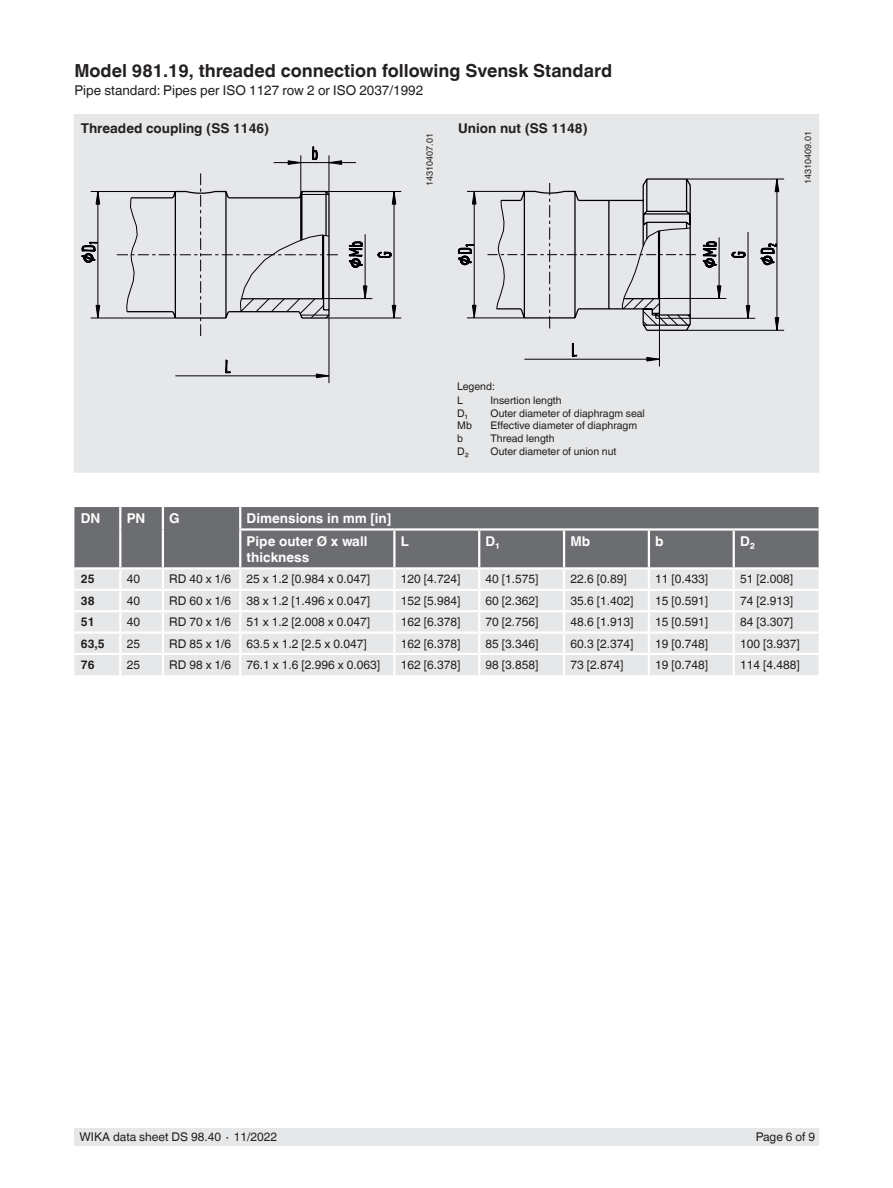
<style>
.page{position:relative;width:893px;height:1188px;background:#fff}
.page>*{position:absolute;margin:0;border:0;box-sizing:border-box;transform-origin:0 0}
.t1{font:700 18px "Helvetica World";color:#231f20}
.t2{font:700 13.5px/22.5px "Helvetica World";color:#fff}
.t3{font:13.5px "Helvetica World";color:#231f20}
.t4{font:700 13.5px "Helvetica World";color:#231f20}
.t5{font:12px "Helvetica World";color:#231f20}
.t6{font:700 12px "Helvetica World";color:#231f20}
.t7{font:10.5px/13.5px "Helvetica World";color:#231f20}
.t8{font:9px "Helvetica World";color:#231f20}
</style>
<div class="page">
<div style="left:75px;top:1128px;width:744px;height:17px;background:#e6e7e9"></div>
<div style="left:74px;top:507px;width:745px;height:60px;background:#6c6d70"></div>
<div style="left:74px;top:570px;width:745px;height:105px;background:#e6e7e9"></div>
<hr style="left:74px;top:589px;width:46px;height:2px;background:#fff">
<hr style="left:120px;top:589px;width:43px;height:2px;background:#fff">
<hr style="left:163px;top:589px;width:77px;height:2px;background:#fff">
<hr style="left:240px;top:589px;width:154px;height:2px;background:#fff">
<hr style="left:394px;top:589px;width:85px;height:2px;background:#fff">
<hr style="left:479px;top:589px;width:85px;height:2px;background:#fff">
<hr style="left:564px;top:589px;width:85px;height:2px;background:#fff">
<hr style="left:649px;top:589px;width:85px;height:2px;background:#fff">
<hr style="left:734px;top:589px;width:85px;height:2px;background:#fff">
<hr style="left:74px;top:610px;width:46px;height:2px;background:#fff">
<hr style="left:120px;top:610px;width:43px;height:2px;background:#fff">
<hr style="left:163px;top:610px;width:77px;height:2px;background:#fff">
<hr style="left:240px;top:610px;width:154px;height:2px;background:#fff">
<hr style="left:394px;top:610px;width:85px;height:2px;background:#fff">
<hr style="left:479px;top:610px;width:85px;height:2px;background:#fff">
<hr style="left:564px;top:610px;width:85px;height:2px;background:#fff">
<hr style="left:649px;top:610px;width:85px;height:2px;background:#fff">
<hr style="left:734px;top:610px;width:85px;height:2px;background:#fff">
<hr style="left:74px;top:631px;width:46px;height:3px;background:#fff">
<hr style="left:120px;top:631px;width:43px;height:3px;background:#fff">
<svg style="left:119px;top:570px;width:2px;height:83px"></svg>
<hr style="left:163px;top:631px;width:77px;height:3px;background:#fff">
<svg style="left:162px;top:570px;width:2px;height:83px"></svg>
<hr style="left:240px;top:631px;width:154px;height:3px;background:#fff">
<svg style="left:239px;top:570px;width:2px;height:83px"></svg>
<hr style="left:394px;top:631px;width:85px;height:3px;background:#fff">
<svg style="left:393px;top:570px;width:2px;height:83px"></svg>
<hr style="left:479px;top:631px;width:85px;height:3px;background:#fff">
<svg style="left:478px;top:570px;width:2px;height:83px"></svg>
<hr style="left:564px;top:631px;width:85px;height:3px;background:#fff">
<svg style="left:563px;top:570px;width:2px;height:83px"></svg>
<hr style="left:649px;top:631px;width:85px;height:3px;background:#fff">
<svg style="left:648px;top:570px;width:2px;height:83px"></svg>
<hr style="left:734px;top:631px;width:85px;height:3px;background:#fff">
<svg style="left:733px;top:570px;width:2px;height:83px"></svg>
<hr style="left:74px;top:653px;width:46px;height:2px;background:#fff">
<hr style="left:120px;top:653px;width:43px;height:2px;background:#fff">
<hr style="left:119px;top:655px;width:2px;height:20px;background:#fff">
<hr style="left:163px;top:653px;width:77px;height:2px;background:#fff">
<hr style="left:162px;top:655px;width:2px;height:20px;background:#fff">
<hr style="left:240px;top:653px;width:154px;height:2px;background:#fff">
<hr style="left:239px;top:655px;width:2px;height:20px;background:#fff">
<hr style="left:394px;top:653px;width:85px;height:2px;background:#fff">
<hr style="left:393px;top:655px;width:2px;height:20px;background:#fff">
<hr style="left:479px;top:653px;width:85px;height:2px;background:#fff">
<hr style="left:478px;top:655px;width:2px;height:20px;background:#fff">
<hr style="left:564px;top:653px;width:85px;height:2px;background:#fff">
<hr style="left:563px;top:655px;width:2px;height:20px;background:#fff">
<hr style="left:649px;top:653px;width:85px;height:2px;background:#fff">
<hr style="left:648px;top:655px;width:2px;height:20px;background:#fff">
<hr style="left:734px;top:653px;width:85px;height:2px;background:#fff">
<hr style="left:733px;top:655px;width:2px;height:20px;background:#fff">
<hr style="left:119px;top:507px;width:2px;height:22px;background:#fff">
<hr style="left:119px;top:529px;width:2px;height:38px;background:#fff">
<hr style="left:393px;top:531px;width:2px;height:36px;background:#fff">
<hr style="left:478px;top:531px;width:2px;height:36px;background:#fff">
<hr style="left:563px;top:531px;width:2px;height:36px;background:#fff">
<hr style="left:648px;top:531px;width:2px;height:36px;background:#fff">
<hr style="left:733px;top:531px;width:2px;height:36px;background:#fff">
<hr style="left:239px;top:507px;width:2px;height:21px;background:#fff">
<hr style="left:239px;top:528px;width:155px;height:3px;background:#fff">
<hr style="left:394px;top:528px;width:85px;height:3px;background:#fff">
<hr style="left:479px;top:528px;width:85px;height:3px;background:#fff">
<hr style="left:564px;top:528px;width:85px;height:3px;background:#fff">
<hr style="left:649px;top:528px;width:85px;height:3px;background:#fff">
<hr style="left:734px;top:528px;width:85px;height:3px;background:#fff">
<hr style="left:162px;top:507px;width:2px;height:22px;background:#fff">
<hr style="left:162px;top:529px;width:2px;height:38px;background:#fff">
<hr style="left:239px;top:531px;width:2px;height:36px;background:#fff">
<div style="left:74px;top:114px;width:745px;height:359px;background:#e6e7e9"></div>
<svg style="left:312px;top:146px;width:6px;height:9px"></svg>
<svg style="left:81px;top:242px;width:9px;height:21px"></svg>
<svg style="left:90px;top:155px;width:312px;height:228px"></svg>
<svg style="left:117px;top:173px;width:221px;height:163px"></svg>
<svg style="left:458px;top:244px;width:8px;height:22px"></svg>
<svg style="left:466px;top:178px;width:319px;height:189px"></svg>
<svg style="left:487px;top:178px;width:263px;height:154px"></svg>
<h1 class="t1" style="left:74px;top:60px;width:539px">Model 981.19, threaded connection following Svensk Standard</h1>
<p class="t3" style="left:74px;top:82px;width:350px">Pipe standard: Pipes per ISO 1127 row 2 or ISO 2037/1992</p>
<p class="t4" style="left:81px;top:120px;width:190px">Threaded coupling (SS 1146)</p>
<p class="t4" style="left:458px;top:120px;width:131px">Union nut (SS 1148)</p>
<p class="t8" style="left:424px;top:186px;width:54px;rotate:-90deg">14310407.01</p>
<p class="t8" style="left:803px;top:184px;width:54px;rotate:-90deg">14310409.01</p>
<p class="t7" style="left:457px;top:380px;width:39px">Legend:<br>L</p>
<p class="t7" style="left:490px;top:393px;width:73px">Insertion length</p>
<p class="t7" style="left:457px;top:406px;width:12px">D₁</p>
<p class="t7" style="left:490px;top:406px;width:156px">Outer diameter of diaphragm seal</p>
<p class="t7" style="left:457px;top:419px;width:16px">Mb</p>
<p class="t7" style="left:490px;top:419px;width:148px">Effective diameter of diaphragm</p>
<p class="t7" style="left:457px;top:432px;width:7px">b</p>
<p class="t7" style="left:490px;top:432px;width:66px">Thread length</p>
<p class="t7" style="left:457px;top:444px;width:13px">D₂</p>
<p class="t7" style="left:490px;top:444px;width:127px">Outer diameter of union nut</p>
<p class="t2" style="left:81px;top:507px;width:21px">DN</p>
<p class="t2" style="left:127px;top:507px;width:20px">PN</p>
<p class="t2" style="left:169px;top:507px;width:12px">G</p>
<p class="t2" style="left:247px;top:507px;width:146px">Dimensions in mm [in]<br>Pipe outer Ø x wall</p>
<p class="t2" style="left:247px;top:546px;width:64px">thickness</p>
<p class="t2" style="left:401px;top:530px;width:10px">L</p>
<p class="t2" style="left:486px;top:530px;width:16px">D₁</p>
<p class="t2" style="left:570px;top:530px;width:21px">Mb</p>
<p class="t2" style="left:655px;top:530px;width:10px">b</p>
<p class="t2" style="left:740px;top:530px;width:17px">D₂</p>
<p class="t6" style="left:81px;top:572px;width:15px">25</p>
<p class="t5" style="left:127px;top:572px;width:15px">40</p>
<p class="t5" style="left:169px;top:572px;width:64px">RD 40 x 1/6</p>
<p class="t5" style="left:247px;top:572px;width:125px">25 x 1.2 [0.984 x 0.047]</p>
<p class="t5" style="left:401px;top:572px;width:61px">120 [4.724]</p>
<p class="t5" style="left:486px;top:572px;width:54px">40 [1.575]</p>
<p class="t5" style="left:570px;top:572px;width:58px">22.6 [0.89]</p>
<p class="t5" style="left:655px;top:572px;width:54px">11 [0.433]</p>
<p class="t5" style="left:740px;top:572px;width:54px">51 [2.008]</p>
<p class="t6" style="left:81px;top:594px;width:15px">38</p>
<p class="t5" style="left:127px;top:594px;width:15px">40</p>
<p class="t5" style="left:169px;top:594px;width:64px">RD 60 x 1/6</p>
<p class="t5" style="left:247px;top:594px;width:125px">38 x 1.2 [1.496 x 0.047]</p>
<p class="t5" style="left:401px;top:594px;width:61px">152 [5.984]</p>
<p class="t5" style="left:486px;top:594px;width:54px">60 [2.362]</p>
<p class="t5" style="left:570px;top:594px;width:64px">35.6 [1.402]</p>
<p class="t5" style="left:655px;top:594px;width:54px">15 [0.591]</p>
<p class="t5" style="left:740px;top:594px;width:54px">74 [2.913]</p>
<p class="t6" style="left:81px;top:615px;width:15px">51</p>
<p class="t5" style="left:127px;top:615px;width:15px">40</p>
<p class="t5" style="left:169px;top:615px;width:64px">RD 70 x 1/6</p>
<p class="t5" style="left:247px;top:615px;width:125px">51 x 1.2 [2.008 x 0.047]</p>
<p class="t5" style="left:401px;top:615px;width:61px">162 [6.378]</p>
<p class="t5" style="left:486px;top:615px;width:54px">70 [2.756]</p>
<p class="t5" style="left:570px;top:615px;width:64px">48.6 [1.913]</p>
<p class="t5" style="left:655px;top:615px;width:54px">15 [0.591]</p>
<p class="t5" style="left:740px;top:615px;width:54px">84 [3.307]</p>
<p class="t6" style="left:81px;top:636px;width:26px">63,5</p>
<p class="t5" style="left:127px;top:636px;width:15px">25</p>
<p class="t5" style="left:169px;top:636px;width:64px">RD 85 x 1/6</p>
<p class="t5" style="left:247px;top:636px;width:122px">63.5 x 1.2 [2.5 x 0.047]</p>
<p class="t5" style="left:401px;top:636px;width:61px">162 [6.378]</p>
<p class="t5" style="left:486px;top:636px;width:54px">85 [3.346]</p>
<p class="t5" style="left:570px;top:636px;width:64px">60.3 [2.374]</p>
<p class="t5" style="left:655px;top:636px;width:54px">19 [0.748]</p>
<p class="t5" style="left:740px;top:636px;width:61px">100 [3.937]</p>
<p class="t6" style="left:81px;top:658px;width:15px">76</p>
<p class="t5" style="left:127px;top:658px;width:15px">25</p>
<p class="t5" style="left:169px;top:658px;width:64px">RD 98 x 1/6</p>
<p class="t5" style="left:247px;top:658px;width:135px">76.1 x 1.6 [2.996 x 0.063]</p>
<p class="t5" style="left:401px;top:658px;width:61px">162 [6.378]</p>
<p class="t5" style="left:486px;top:658px;width:54px">98 [3.858]</p>
<p class="t5" style="left:570px;top:658px;width:54px">73 [2.874]</p>
<p class="t5" style="left:655px;top:658px;width:54px">19 [0.748]</p>
<p class="t5" style="left:740px;top:658px;width:61px">114 [4.488]</p>
<p class="t5" style="left:80px;top:1130px;width:199px">WIKA data sheet DS 98.40 ∙ 11/2022</p>
<p class="t5" style="left:756px;top:1130px;width:61px">Page 6 of 9</p>
</div>
